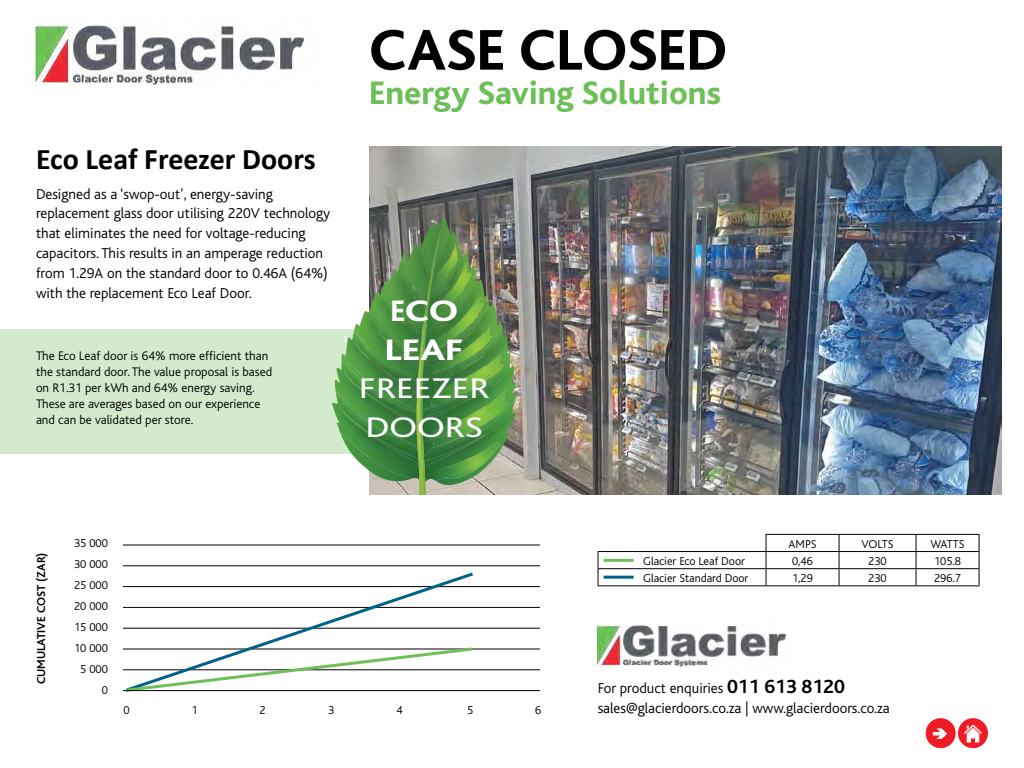
<style>
.page{position:relative;width:1024px;height:768px;background:#fff}
.page>*{position:absolute;margin:0;border:0;box-sizing:border-box;transform-origin:0 0}
.t1{font:800 60px "Bliss";color:#000}
.t2{font:800 34px "Bliss";color:#6dbf57}
.t3{font:800 31px/38.4px "Bliss";color:#fff}
.t4{font:700 30px "Calibri";color:#000}
.t5{font:29.8px/38.5px "Bliss";color:#fff;scale:1.25 1}
.t6{font:300 15px/20px "Bliss";color:#000}
.t7{font:300 13px/16px "Bliss";color:#000}
.t8{font:300 12px/21px "Bliss";color:#000;text-align:right}
.t9{font:700 12px "Bliss";color:#000}
.s1{font-weight:700;font-size:20px}
</style>
<div class="page">
<div style="left:0;top:329px;width:375px;height:125px;background:#d3ebcc"></div>
<img style="left:35px;top:25px;width:270px;height:60px">
<img style="left:369px;top:146px;width:633px;height:349px">
<img style="left:332px;top:402px;width:85px;height:78px">
<img style="left:335px;top:368px;width:2px;height:77px">
<img style="left:443px;top:218px;width:73px;height:267px">
<img style="left:443px;top:441px;width:73px;height:41px">
<img style="left:508px;top:361px;width:8px;height:80px">
<img style="left:506px;top:369px;width:4px;height:45px">
<img style="left:506px;top:414px;width:4px;height:53px">
<img style="left:417px;top:468px;width:26px;height:27px">
<img style="left:506px;top:398px;width:3px;height:50px">
<img style="left:337px;top:218px;width:169px;height:250px">
<img style="left:445px;top:478px;width:52px;height:1px">
<img style="left:439px;top:437px;width:64px;height:41px">
<img style="left:596px;top:625px;width:191px;height:42px">
<hr style="left:123px;top:545px;width:417px;height:1px;background:#000">
<hr style="left:123px;top:565px;width:417px;height:1px;background:#000">
<hr style="left:123px;top:586px;width:417px;height:1px;background:#000">
<hr style="left:123px;top:607px;width:417px;height:1px;background:#000">
<hr style="left:123px;top:628px;width:417px;height:1px;background:#000">
<hr style="left:123px;top:649px;width:417px;height:1px;background:#000">
<hr style="left:123px;top:669px;width:417px;height:1px;background:#000">
<svg style="left:123px;top:572px;width:353px;height:74px"></svg>
<svg style="left:123px;top:646px;width:353px;height:46px"></svg>
<hr style="left:123px;top:690px;width:417px;height:1px;background:#000">
<hr style="left:598px;top:551px;width:168px;height:1px;background:#000">
<hr style="left:766px;top:551px;width:73px;height:1px;background:#000">
<hr style="left:839px;top:551px;width:77px;height:1px;background:#000">
<hr style="left:916px;top:551px;width:64px;height:1px;background:#000">
<hr style="left:598px;top:568px;width:168px;height:1px;background:#000">
<hr style="left:766px;top:568px;width:73px;height:1px;background:#000">
<svg style="left:766px;top:535px;width:1px;height:50px"></svg>
<hr style="left:839px;top:568px;width:77px;height:1px;background:#000">
<svg style="left:839px;top:535px;width:1px;height:50px"></svg>
<hr style="left:916px;top:568px;width:64px;height:1px;background:#000">
<svg style="left:916px;top:535px;width:1px;height:50px"></svg>
<svg style="left:979px;top:535px;width:1px;height:50px"></svg>
<hr style="left:598px;top:585px;width:168px;height:1px;background:#000">
<hr style="left:766px;top:585px;width:73px;height:1px;background:#000">
<hr style="left:839px;top:585px;width:77px;height:1px;background:#000">
<hr style="left:916px;top:585px;width:64px;height:1px;background:#000">
<hr style="left:766px;top:534px;width:73px;height:1px;background:#000">
<hr style="left:839px;top:534px;width:77px;height:1px;background:#000">
<hr style="left:916px;top:534px;width:64px;height:1px;background:#000">
<svg style="left:598px;top:552px;width:1px;height:33px"></svg>
<hr style="left:604px;top:559px;width:30px;height:3px;background:#6dbf57">
<hr style="left:604px;top:576px;width:30px;height:3px;background:#02618a">
<div style="left:926px;top:718px;width:30px;height:30px;background:#ed1c24;border-radius:50%"></div>
<div style="left:958px;top:718px;width:30px;height:30px;background:#ed1c24;border-radius:50%"></div>
<img style="left:964px;top:724px;width:18px;height:18px">
<h3 class="t4" style="left:36px;top:140px;width:281px">Eco Leaf Freezer Doors</h3>
<p class="t6" style="left:36px;top:184px;width:296px">Designed as a ‘swop-out’, energy-saving replacement glass door utilising 220V technology that eliminates the need for voltage-reducing capacitors. This results in an amperage reduction from 1.29A on the standard door to 0.46A (64%) with the replacement Eco Leaf Door.</p>
<p class="t7" style="left:36px;top:348px;width:238px">The Eco Leaf door is 64% more efficient than the standard door. The value proposal is based on R1.31 per kWh and 64% energy saving.<br>These are averages based on our experience and can be validated per store.</p>
<h1 class="t1" style="left:369px;top:19px;width:359px">CASE CLOSED</h1>
<h2 class="t2" style="left:369px;top:75px;width:354px">Energy Saving Solutions</h2>
<h3 class="t3" style="left:385px;top:293px;width:80px">ECO<br>LEAF</h3>
<h3 class="t5" style="left:359px;top:370px;width:106px">FREEZER<br>DOORS</h3>
<p class="t9" style="left:35px;top:684px;width:134px;rotate:-90deg">CUMULATIVE COST (ZAR)</p>
<p class="t8" style="left:74px;top:533px;width:35px">35 000<br>30 000<br>25 000<br>20 000<br>15 000<br>10 000<br>5 000<br>0</p>
<p class="t8" style="left:123px;top:700px;width:8px">0</p>
<p class="t8" style="left:191px;top:700px;width:8px">1</p>
<p class="t8" style="left:259px;top:700px;width:8px">2</p>
<p class="t8" style="left:328px;top:700px;width:8px">3</p>
<p class="t8" style="left:396px;top:700px;width:8px">4</p>
<p class="t8" style="left:467px;top:700px;width:8px">5</p>
<p class="t8" style="left:535px;top:700px;width:8px">6</p>
<p class="t8" style="left:789px;top:533px;width:29px">AMPS</p>
<p class="t8" style="left:862px;top:533px;width:34px">VOLTS</p>
<p class="t8" style="left:931px;top:533px;width:35px">WATTS</p>
<p class="t8" style="left:643px;top:550px;width:103px">Glacier Eco Leaf Door</p>
<p class="t8" style="left:792px;top:550px;width:22px">0,46</p>
<p class="t8" style="left:868px;top:550px;width:20px">230</p>
<p class="t8" style="left:934px;top:550px;width:29px">105.8</p>
<p class="t8" style="left:643px;top:568px;width:107px">Glacier Standard Door</p>
<p class="t8" style="left:792px;top:568px;width:22px">1,29</p>
<p class="t8" style="left:868px;top:568px;width:20px">230</p>
<p class="t8" style="left:934px;top:568px;width:29px">296.7</p>
<p class="t6" style="left:598px;top:679px;width:294px">For product enquiries <span class="s1">011 613 8120 </span>sales@glacierdoors.co.za | www.glacierdoors.co.za</p>
</div>
